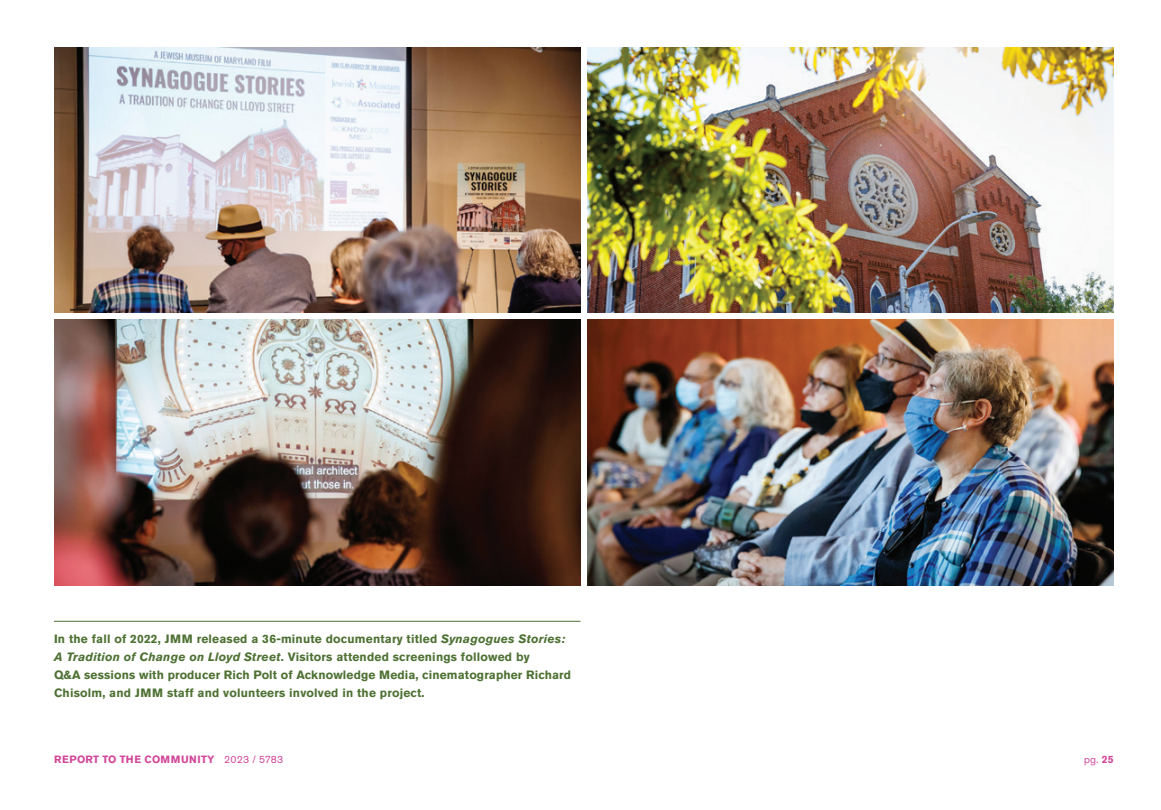
<style>
.page{position:relative;width:1161px;height:810px;background:#fff}
.page>*{position:absolute;margin:0;border:0;box-sizing:border-box;transform-origin:0 0}
.t1{font:700 12px/18px "Akzidenz Grotesk Std";letter-spacing:.015em;color:#4e7133}
.t2{font:700 10.5px "Akzidenz Grotesk Std";letter-spacing:.025em;color:#d2489a}
.t3{font:10.5px "Akzidenz Grotesk Std";color:#d2489a}
.s1{font-style:italic}
.s2{font-weight:400}
.s3{font-weight:700}
</style>
<div class="page">
<img style="left:54px;top:47px;width:526px;height:266px">
<img style="left:587px;top:47px;width:527px;height:266px">
<img style="left:54px;top:320px;width:526px;height:265px">
<img style="left:587px;top:320px;width:527px;height:265px">
<hr style="left:54px;top:621px;width:526px;height:1px;background:#4e7133">
<p class="t1" style="left:54px;top:630px;width:519px">In the fall of 2022, JMM released a 36-minute documentary titled <span class="s1">Synagogues Stories:<br>A Tradition of Change on Lloyd Street</span>. Visitors attended screenings followed by<br>Q&amp;A sessions with producer Rich Polt of Acknowledge Media, cinematographer Richard Chisolm, and JMM staff and volunteers involved in the project.</p>
<p class="t2" style="left:54px;top:753px;width:231px">REPORT TO THE COMMUNITY <span class="s2">2023 / 5783</span></p>
<p class="t3" style="left:1084px;top:753px;width:31px">pg. <span class="s3">25</span></p>
</div>
